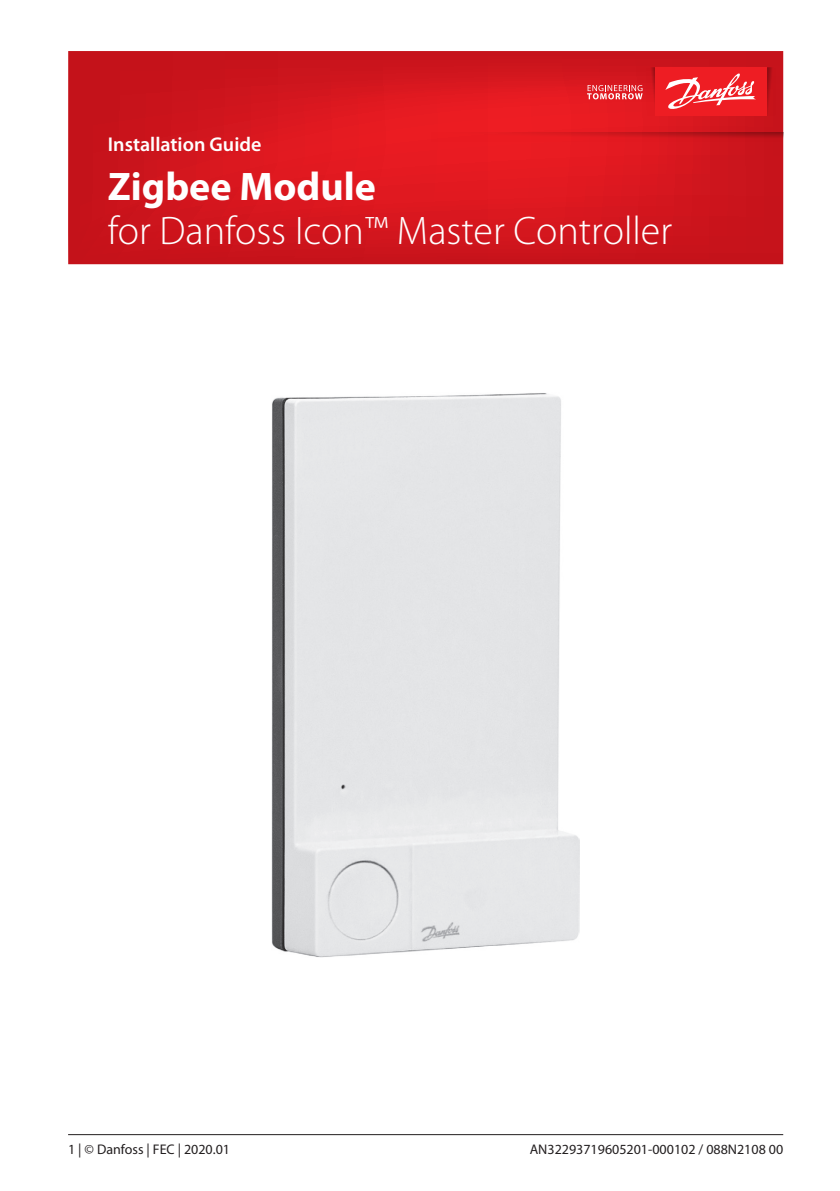
<style>
.page{position:relative;width:840px;height:1191px;background:#fff}
.page>*{position:absolute;margin:0;border:0;box-sizing:border-box;transform-origin:0 0}
.t1{font:300 40px "Myriad Pro";color:#fff}
.t2{font:700 40px "Myriad Pro";color:#fff}
.t3{font:600 20px "Myriad Pro";color:#fff}
.t4{font:14px "Myriad Pro";color:#231f20}
</style>
<div class="page">
<svg style="left:68px;top:51px;width:714px;height:213px;background:#d3161d"></svg>
<hr style="left:68px;top:1134px;width:714px;height:1px;background:#231f20">
<svg style="left:766px;top:67px;width:9px;height:49px"></svg>
<div style="left:655px;top:67px;width:111px;height:49px;background:#ee1d23"></div>
<svg style="left:586px;top:67px;width:69px;height:49px;background:#dd2b32"></svg>
<svg style="left:665px;top:73px;width:90px;height:36px"></svg>
<svg style="left:431px;top:132px;width:351px;height:9px;background:#d5171d"></svg>
<img style="left:271px;top:393px;width:308px;height:564px">
<h2 class="t3" style="left:108px;top:133px;width:155px">Installation Guide</h2>
<h1 class="t2" style="left:108px;top:164px;width:269px">Zigbee Module</h1>
<h1 class="t1" style="left:108px;top:209px;width:565px">for Danfoss Icon™ Master Controller</h1>
<p class="t4" style="left:68px;top:1141px;width:163px">1 | © Danfoss | FEC | 2020.01</p>
<p class="t4" style="left:529px;top:1141px;width:255px">AN32293719605201-000102 / 088N2108 00</p>
</div>
